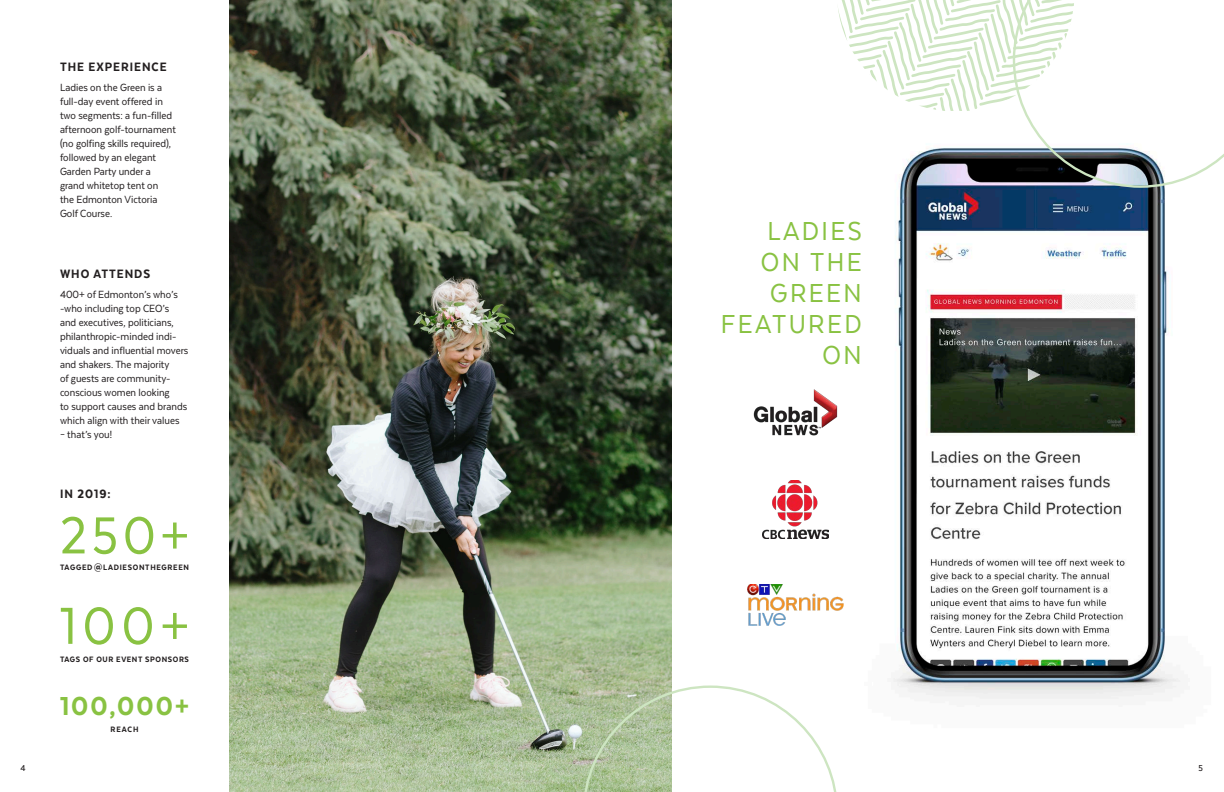
<style>
.page{position:relative;width:1224px;height:792px;background:#fff}
.page>*{position:absolute;margin:0;border:0;box-sizing:border-box;transform-origin:0 0}
.t1{font:60px "Texta Narrow";letter-spacing:.09em;color:#89c242}
.t2{font:30px/31px "Texta Narrow";letter-spacing:.08em;color:#89c242;text-align:center}
.t3{font:800 30px "Texta Narrow";letter-spacing:.07em;color:#89c242}
.t4{font:800 14px "Texta Narrow";letter-spacing:.07em;color:#231f20}
.t5{font:12px/14px "Texta Narrow";color:#231f20}
.t6{font:500 10px "Texta Narrow";color:#231f20}
.t7{font:800 9px "Texta Narrow";letter-spacing:.08em;color:#231f20}
</style>
<div class="page">
<img style="left:230px;top:0;width:442px;height:792px">
<img style="left:843px;top:147px;width:338px;height:552px">
<img style="left:753px;top:388px;width:97px;height:52px">
<img style="left:763px;top:480px;width:65px;height:58px">
<img style="left:748px;top:584px;width:95px;height:41px">
<svg style="left:838px;top:0;width:175px;height:111px"></svg>
<svg style="left:1013px;top:0;width:211px;height:188px"></svg>
<svg style="left:583px;top:686px;width:254px;height:106px"></svg>
<p class="t4" style="left:60px;top:59px;width:108px">THE EXPERIENCE</p>
<p class="t5" style="left:60px;top:80px;width:117px">Ladies on the Green is a full-day event offered in two segments: a fun-filled afternoon golf-tournament (no golfing skills required), followed by an elegant<br>Garden Party under a grand whitetop tent on<br>the Edmonton Victoria<br>Golf Course.</p>
<p class="t4" style="left:60px;top:266px;width:92px">WHO ATTENDS</p>
<p class="t5" style="left:60px;top:287px;width:130px">400+ of Edmonton’s who’s -who including top CEO’s and executives, politicians, philanthropic-minded indi&shy;viduals and influential movers and shakers. The majority<br>of guests are community&shy;conscious women looking<br>to support causes and brands which align with their values</p>
<p class="t5" style="left:60px;top:427px;width:54px">– that’s you!</p>
<p class="t4" style="left:60px;top:487px;width:52px">IN 2019:</p>
<p class="t1" style="left:60px;top:505px;width:131px">250+</p>
<p class="t7" style="left:60px;top:563px;width:131px">TAGGED @LADIESONTHEGREEN</p>
<p class="t1" style="left:60px;top:595px;width:131px">100+</p>
<p class="t7" style="left:60px;top:654px;width:131px">TAGS OF OUR EVENT SPONSORS</p>
<p class="t3" style="left:60px;top:690px;width:131px">100,000+</p>
<p class="t7" style="left:110px;top:725px;width:30px">REACH</p>
<p class="t2" style="left:767px;top:215px;width:96px">LADIES</p>
<p class="t2" style="left:761px;top:246px;width:102px">ON THE<br>GREEN</p>
<p class="t2" style="left:721px;top:308px;width:142px">FEATURED</p>
<p class="t2" style="left:823px;top:339px;width:41px">ON</p>
<p class="t6" style="left:20px;top:763px;width:7px">4</p>
<p class="t6" style="left:1198px;top:763px;width:6px">5</p>
</div>
